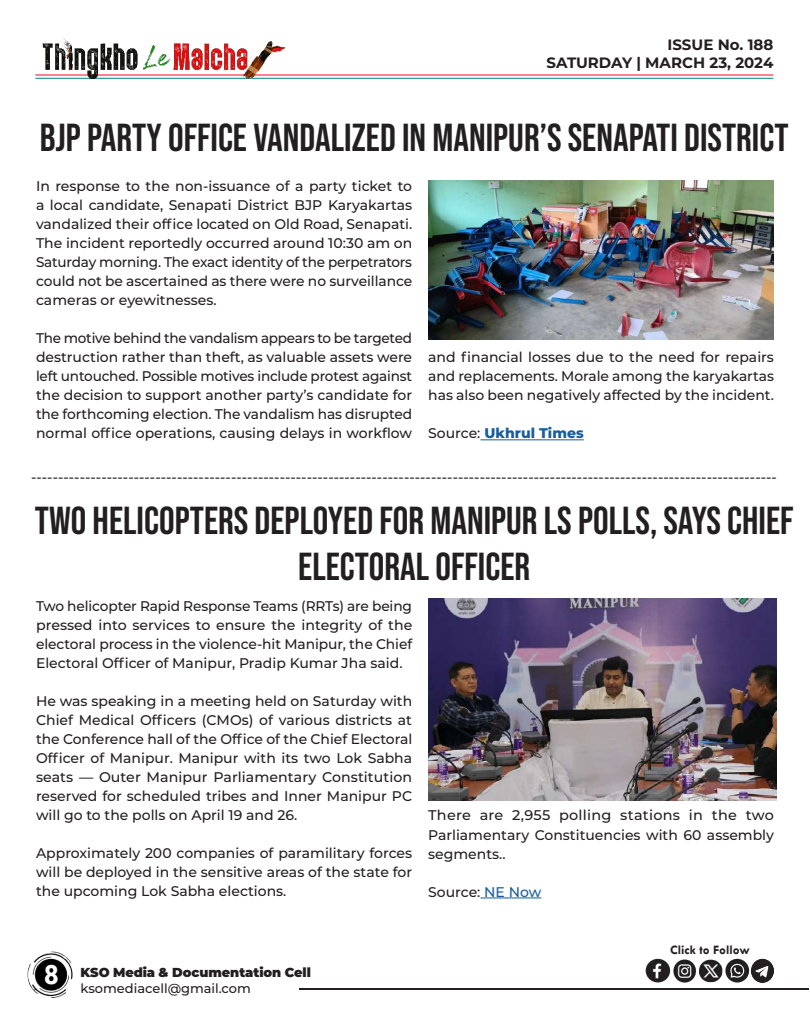
<style>
.page{position:relative;width:810px;height:1013px;background:#fff}
.page>*{position:absolute;margin:0;border:0;box-sizing:border-box;transform-origin:0 0}
.t1{font:39px/46.8px "Bebas Neue";color:#231f20;text-align:center}
.t2{font:700 30px "Tw Cen";color:#fff}
.t3{font:700 15px/18px "Montserrat";color:#231f20;text-align:right}
.t4{font:500 14px/19px "Montserrat";color:#231f20;text-align:justify}
.t5{font:800 14px "Montserrat";color:#175d9e}
.t6{font:900 13px "Montserrat";letter-spacing:-.005em;color:#231f20}
.t7{font:500 13px "Montserrat";color:#231f20}
.t8{font:700 13px "Tw Cen";color:#231f20}
.s1{font-weight:500;color:#231f20}
.s2{color:#175d9e}
</style>
<div class="page">
<hr style="left:299px;top:988px;width:509px;height:1px;background:#231f20">
<img style="left:27px;top:951px;width:46px;height:47px">
<hr style="left:35px;top:74px;width:738px;height:1px;background:#ff002d">
<hr style="left:35px;top:78px;width:738px;height:1px;background:#00848b">
<img style="left:35px;top:38px;width:254px;height:41px">
<img style="left:645px;top:958px;width:129px;height:25px">
<hr style="left:480px;top:439px;width:104px;height:1px;background:#175d9e">
<hr style="left:480px;top:897px;width:61px;height:1px;background:#175d9e">
<img style="left:428px;top:181px;width:345px;height:158px">
<img style="left:428px;top:598px;width:349px;height:202px">
<p class="t3" style="left:546px;top:35px;width:228px">ISSUE No. 188<br>SATURDAY | MARCH 23, 2024</p>
<h1 class="t1" style="left:40px;top:113px;width:750px">BJP PARTY OFFICE VANDALIZED IN MANIPUR’S SENAPATI DISTRICT</h1>
<p class="t4" style="left:36px;top:176px;width:378px">In response to the non-issuance of a party ticket to a local candidate, Senapati District BJP Karyakartas vandalized their office located on Old Road, Senapati.<br>The incident reportedly occurred around 10:30 am on Saturday morning. The exact identity of the perpetrators could not be ascertained as there were no surveillance cameras or eyewitnesses.</p>
<p class="t4" style="left:36px;top:328px;width:378px">The motive behind the vandalism appears to be targeted destruction rather than theft, as valuable assets were left untouched. Possible motives include protest against the decision to support another party’s candidate for the forthcoming election. The vandalism has disrupted normal office operations, causing delays in workflow</p>
<p class="t4" style="left:428px;top:347px;width:347px">and financial losses due to the need for repairs and replacements. Morale among the karyakartas has also been negatively affected by the incident.</p>
<p class="t5" style="left:428px;top:423px;width:157px"><span class="s1">Source:</span> Ukhrul Times</p>
<p class="t4" style="left:31px;top:466px;width:747px">------------------------------------------------------------------------------------------------------------------------------------------</p>
<h1 class="t1" style="left:35px;top:496px;width:760px">TWO HELICOPTERS DEPLOYED FOR MANIPUR LS POLLS, SAYS CHIEF<br>ELECTORAL OFFICER</h1>
<p class="t4" style="left:36px;top:595px;width:378px">Two helicopter Rapid Response Teams (RRTs) are being pressed into services to ensure the integrity of the electoral process in the violence-hit Manipur, the Chief Electoral Officer of Manipur, Pradip Kumar Jha said.</p>
<p class="t4" style="left:36px;top:690px;width:378px">He was speaking in a meeting held on Saturday with Chief Medical Officers (CMOs) of various districts at the Conference hall of the Office of the Chief Electoral Officer of Manipur. Manipur with its two Lok Sabha seats — Outer Manipur Parliamentary Constitution reserved for scheduled tribes and Inner Manipur PC will go to the polls on April 19 and 26.</p>
<p class="t4" style="left:36px;top:842px;width:378px">Approximately 200 companies of paramilitary forces will be deployed in the sensitive areas of the state for the upcoming Lok Sabha elections.</p>
<p class="t4" style="left:428px;top:805px;width:347px">There are 2,955 polling stations in the two Parliamentary Constituencies with 60 assembly segments..</p>
<p class="t4" style="left:428px;top:881px;width:115px">Source: <span class="s2">NE Now</span></p>
<h2 class="t2" style="left:43px;top:956px;width:17px">8</h2>
<p class="t6" style="left:81px;top:962px;width:232px">KSO Media &amp; Documentation Cell</p>
<p class="t7" style="left:81px;top:978px;width:172px">ksomediacell@gmail.com</p>
<p class="t8" style="left:670px;top:942px;width:81px">Click to Follow</p>
</div>
